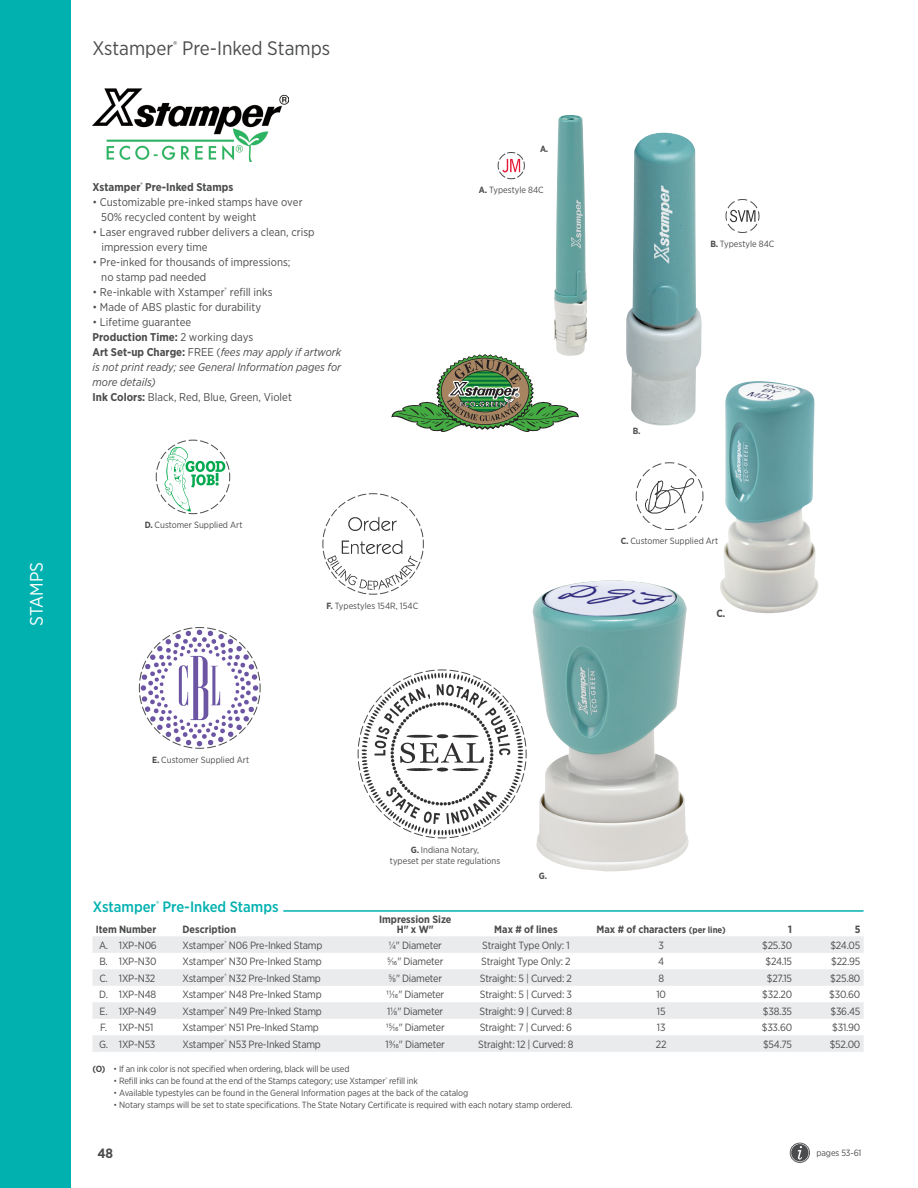
<style>
.page{position:relative;width:918px;height:1188px;background:#fff}
.page>*{position:absolute;margin:0;border:0;box-sizing:border-box;transform-origin:0 0}
.t1{font:19.5px "Gotham Narrow";color:#4b4c4d}
.t2{font:18px "Gotham Narrow";color:#fff}
.t3{font:500 15px "Gotham Narrow";color:#00b1b0}
.t4{font:700 13.5px "Gotham Narrow";color:#4b4c4d}
.t5{font:11.25px "Gotham Narrow";color:#4b4c4d}
.t6{font:italic 11.25px/15px "Gotham Narrow";color:#4b4c4d;text-align:justify}
.t7{font:700 11.25px "Gotham Narrow";color:#4b4c4d}
.t8{font:10.5px "Gotham Narrow";letter-spacing:-.02em;color:#4b4c4d}
.t9{font:700 10.5px "Gotham Narrow";color:#4b4c4d}
.t10{font:9px "Gotham Narrow";letter-spacing:-.01em;color:#4b4c4d}
.t11{font:700 9px "Gotham Narrow";color:#4b4c4d}
.s1{font-weight:300}
.s2{font-weight:400}
.s3{font-weight:700;font-style:normal}
.s4{font-style:normal}
.s5{font-weight:700}
.s6{font-size:9px}
</style>
<div class="page">
<svg style="left:790px;top:1143px;width:20px;height:20px"></svg>
<div style="left:0;top:0;width:71px;height:1188px;background:#00b1b0"></div>
<img style="left:720px;top:381px;width:99px;height:233px">
<img style="left:532px;top:580px;width:157px;height:291px">
<hr style="left:283px;top:910px;width:581px;height:2px;background:#00b1b0">
<svg style="left:92px;top:936px;width:772px;height:116px;fill:#eaebec"></svg>
<svg style="left:725px;top:199px;width:35px;height:34px"></svg>
<svg style="left:635px;top:462px;width:69px;height:68px"></svg>
<svg style="left:155px;top:439px;width:75px;height:75px"></svg>
<svg style="left:139px;top:627px;width:122px;height:122px"></svg>
<svg style="left:322px;top:493px;width:102px;height:102px"></svg>
<svg style="left:357px;top:669px;width:170px;height:170px"></svg>
<img style="left:626px;top:133px;width:76px;height:293px">
<svg style="left:497px;top:152px;width:28px;height:27px"></svg>
<img style="left:554px;top:115px;width:33px;height:240px">
<img style="left:92px;top:89px;width:197px;height:73px">
<svg style="left:392px;top:354px;width:187px;height:78px"></svg>
<p class="t2" style="left:25px;top:626px;width:65px;rotate:-90deg">STAMPS</p>
<p class="t1" style="left:92px;top:36px;width:239px">Xstamper<sup>®</sup> Pre-Inked Stamps</p>
<p class="t7" style="left:93px;top:180px;width:142px">Xstamper<sup>®</sup> Pre-Inked Stamps</p>
<p class="t5" style="left:93px;top:195px;width:212px"><span class="s1">•</span> Customizable pre-inked stamps have over</p>
<p class="t5" style="left:101px;top:210px;width:157px">50% recycled content by weight</p>
<p class="t5" style="left:93px;top:225px;width:224px"><span class="s1">•</span> Laser engraved rubber delivers a clean, crisp</p>
<p class="t5" style="left:102px;top:240px;width:108px">impression every time</p>
<p class="t5" style="left:93px;top:255px;width:200px"><span class="s1">•</span> Pre-inked for thousands of impressions;</p>
<p class="t5" style="left:101px;top:270px;width:107px">no stamp pad needed</p>
<p class="t5" style="left:93px;top:285px;width:181px"><span class="s1">•</span> Re-inkable with Xstamper<sup>®</sup> refill inks</p>
<p class="t5" style="left:93px;top:300px;width:170px"><span class="s1">•</span> Made of ABS plastic for durability</p>
<p class="t5" style="left:93px;top:315px;width:100px"><span class="s1">•</span> Lifetime guarantee</p>
<p class="t7" style="left:93px;top:330px;width:162px">Production Time: <span class="s2">2 working days</span></p>
<p class="t6" style="left:93px;top:344px;width:250px"><span class="s3">Art Set-up Charge:</span> <span class="s4">FREE (</span>fees may apply if artwork is not print ready; see General Information pages for more details)</p>
<p class="t5" style="left:93px;top:390px;width:201px"><span class="s5">Ink Colors:</span> Black, Red, Blue, Green, Violet</p>
<p class="t10" style="left:145px;top:519px;width:99px"><span class="s5">D.</span> Customer Supplied Art</p>
<p class="t10" style="left:327px;top:600px;width:93px"><span class="s5">F.</span> Typestyles 154R, 154C</p>
<p class="t11" style="left:540px;top:143px;width:10px">A.</p>
<p class="t10" style="left:479px;top:184px;width:67px"><span class="s5">A.</span> Typestyle 84C</p>
<p class="t10" style="left:710px;top:238px;width:66px"><span class="s5">B.</span> Typestyle 84C</p>
<p class="t11" style="left:633px;top:425px;width:9px">B.</p>
<p class="t10" style="left:621px;top:535px;width:99px"><span class="s5">C.</span> Customer Supplied Art</p>
<p class="t9" style="left:716px;top:607px;width:11px">C.</p>
<p class="t10" style="left:152px;top:754px;width:98px"><span class="s5">E.</span> Customer Supplied Art</p>
<p class="t3" style="left:93px;top:897px;width:187px">Xstamper<sup>®</sup> Pre-Inked Stamps</p>
<p class="t9" style="left:96px;top:923px;width:62px">Item Number</p>
<p class="t9" style="left:183px;top:923px;width:55px">Description</p>
<p class="t10" style="left:411px;top:844px;width:70px"><span class="s5">G.</span> Indiana Notary,</p>
<p class="t10" style="left:390px;top:855px;width:112px">typeset per state regulations</p>
<p class="t11" style="left:539px;top:870px;width:10px">G.</p>
<p class="t9" style="left:379px;top:912px;width:74px">Impression Size</p>
<p class="t9" style="left:397px;top:923px;width:38px">H" x W"</p>
<p class="t9" style="left:494px;top:923px;width:65px">Max # of lines</p>
<p class="t9" style="left:597px;top:923px;width:131px">Max # of characters <span class="s6">(per line)</span></p>
<p class="t9" style="left:788px;top:923px;width:5px">1</p>
<p class="t9" style="left:855px;top:923px;width:7px">5</p>
<p class="t8" style="left:99px;top:939px;width:11px">A.</p>
<p class="t8" style="left:119px;top:939px;width:39px">1XP-N06</p>
<p class="t8" style="left:183px;top:939px;width:141px">Xstamper<sup>®</sup> N06 Pre-Inked Stamp</p>
<p class="t8" style="left:389px;top:939px;width:55px">¼" Diameter</p>
<p class="t8" style="left:482px;top:939px;width:89px">Straight Type Only: 1</p>
<p class="t8" style="left:658px;top:939px;width:7px">3</p>
<p class="t8" style="left:762px;top:939px;width:31px">$25.30</p>
<p class="t8" style="left:830px;top:939px;width:32px">$24.05</p>
<p class="t8" style="left:99px;top:955px;width:10px">B.</p>
<p class="t8" style="left:119px;top:955px;width:39px">1XP-N30</p>
<p class="t8" style="left:183px;top:955px;width:141px">Xstamper<sup>®</sup> N30 Pre-Inked Stamp</p>
<p class="t8" style="left:387px;top:955px;width:58px">5⁄16" Diameter</p>
<p class="t8" style="left:481px;top:955px;width:91px">Straight Type Only: 2</p>
<p class="t8" style="left:658px;top:955px;width:8px">4</p>
<p class="t8" style="left:765px;top:955px;width:28px">$24.15</p>
<p class="t8" style="left:831px;top:955px;width:31px">$22.95</p>
<p class="t8" style="left:99px;top:972px;width:10px">C.</p>
<p class="t8" style="left:119px;top:972px;width:38px">1XP-N32</p>
<p class="t8" style="left:183px;top:972px;width:140px">Xstamper<sup>®</sup> N32 Pre-Inked Stamp</p>
<p class="t8" style="left:388px;top:972px;width:55px">5⁄8" Diameter</p>
<p class="t8" style="left:480px;top:972px;width:94px">Straight: 5 | Curved: 2</p>
<p class="t8" style="left:658px;top:972px;width:7px">8</p>
<p class="t8" style="left:767px;top:972px;width:27px">$27.15</p>
<p class="t8" style="left:830px;top:972px;width:32px">$25.80</p>
<p class="t8" style="left:99px;top:988px;width:10px">D.</p>
<p class="t8" style="left:119px;top:988px;width:39px">1XP-N48</p>
<p class="t8" style="left:183px;top:988px;width:141px">Xstamper<sup>®</sup> N48 Pre-Inked Stamp</p>
<p class="t8" style="left:386px;top:988px;width:60px">11⁄16" Diameter</p>
<p class="t8" style="left:480px;top:988px;width:94px">Straight: 5 | Curved: 3</p>
<p class="t8" style="left:656px;top:988px;width:11px">10</p>
<p class="t8" style="left:762px;top:988px;width:31px">$32.20</p>
<p class="t8" style="left:829px;top:988px;width:33px">$30.60</p>
<p class="t8" style="left:100px;top:1005px;width:10px">E.</p>
<p class="t8" style="left:119px;top:1005px;width:39px">1XP-N49</p>
<p class="t8" style="left:183px;top:1005px;width:141px">Xstamper<sup>®</sup> N49 Pre-Inked Stamp</p>
<p class="t8" style="left:387px;top:1005px;width:58px">11⁄8" Diameter</p>
<p class="t8" style="left:480px;top:1005px;width:94px">Straight: 9 | Curved: 8</p>
<p class="t8" style="left:657px;top:1005px;width:10px">15</p>
<p class="t8" style="left:763px;top:1005px;width:31px">$38.35</p>
<p class="t8" style="left:831px;top:1005px;width:31px">$36.45</p>
<p class="t8" style="left:100px;top:1021px;width:9px">F.</p>
<p class="t8" style="left:119px;top:1021px;width:36px">1XP-N51</p>
<p class="t8" style="left:183px;top:1021px;width:138px">Xstamper<sup>®</sup> N51 Pre-Inked Stamp</p>
<p class="t8" style="left:386px;top:1021px;width:60px">15⁄16" Diameter</p>
<p class="t8" style="left:480px;top:1021px;width:94px">Straight: 7 | Curved: 6</p>
<p class="t8" style="left:657px;top:1021px;width:10px">13</p>
<p class="t8" style="left:762px;top:1021px;width:32px">$33.60</p>
<p class="t8" style="left:832px;top:1021px;width:30px">$31.90</p>
<p class="t8" style="left:99px;top:1038px;width:11px">G.</p>
<p class="t8" style="left:119px;top:1038px;width:38px">1XP-N53</p>
<p class="t8" style="left:183px;top:1038px;width:140px">Xstamper<sup>®</sup> N53 Pre-Inked Stamp</p>
<p class="t8" style="left:386px;top:1038px;width:61px">19⁄16" Diameter</p>
<p class="t8" style="left:478px;top:1038px;width:97px">Straight: 12 | Curved: 8</p>
<p class="t8" style="left:656px;top:1038px;width:12px">22</p>
<p class="t8" style="left:763px;top:1038px;width:31px">$54.75</p>
<p class="t8" style="left:830px;top:1038px;width:32px">$52.00</p>
<p class="t11" style="left:92px;top:1063px;width:15px">(O)</p>
<p class="t10" style="left:113px;top:1063px;width:238px"><span class="s1">•</span> If an ink color is not specified when ordering, black will be used</p>
<p class="t10" style="left:113px;top:1075px;width:306px"><span class="s1">•</span> Refill inks can be found at the end of the Stamps category; use Xstamper<sup>®</sup> refill ink</p>
<p class="t10" style="left:113px;top:1087px;width:356px"><span class="s1">•</span> Available typestyles can be found in the General Information pages at the back of the catalog</p>
<p class="t10" style="left:113px;top:1099px;width:461px"><span class="s1">•</span> Notary stamps will be set to state specifications. The State Notary Certificate is required with each notary stamp ordered.</p>
<p class="t4" style="left:98px;top:1145px;width:17px">48</p>
<p class="t10" style="left:817px;top:1148px;width:46px">pages 53-61</p>
</div>
